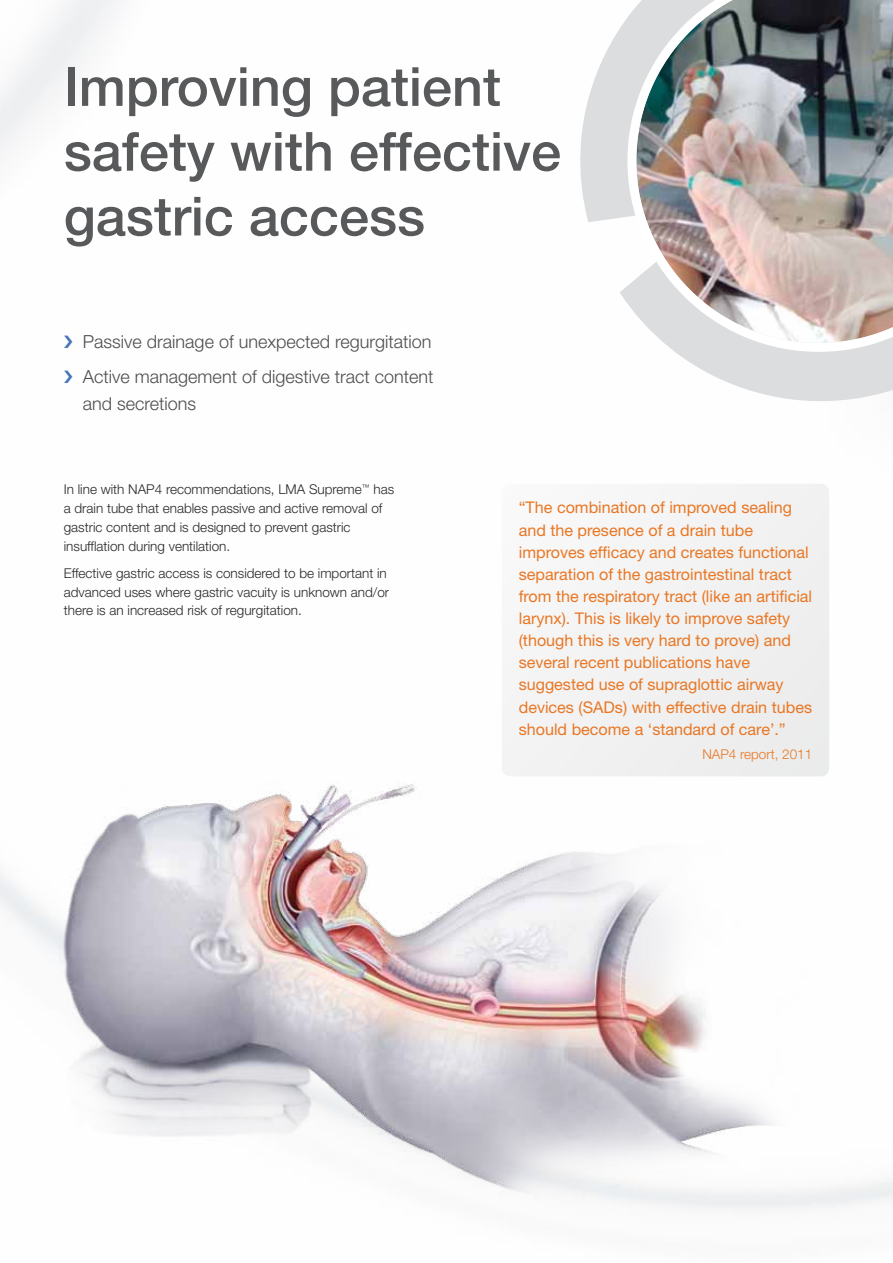
<style>
.page{position:relative;width:893px;height:1263px;background:#fff}
.page>*{position:absolute;margin:0;border:0;box-sizing:border-box;transform-origin:0 0}
.t1{font:500 54px/64.8px "Helvetica Neue";color:#58595b}
.t2{font:300 18px/35.5px "Helvetica Neue";color:#4d4d4f}
.t3{font:16.2px/22px "Helvetica Neue";color:#e97724}
.t4{font:300 13.5px/18.8px "Helvetica Neue";color:#292829}
.t5{font:300 13.5px "Helvetica Neue";color:#e97724}
</style>
<div class="page">
<svg style="left:580px;top:18px;width:313px;height:415px"></svg>
<img style="left:627px;top:0;width:266px;height:352px">
<div style="left:502px;top:484px;width:327px;height:292px;background:#f3f3f3;border-radius:9px"></div>
<img style="left:0;top:723px;width:880px;height:539px">
<h1 class="t1" style="left:64px;top:54px;width:499px">Improving patient safety with effective gastric access</h1>
<p class="t2" style="left:83px;top:323px;width:352px">Passive drainage of unexpected regurgitation<br>Active management of digestive tract content</p>
<p class="t2" style="left:83px;top:385px;width:115px">and secretions</p>
<p class="t4" style="left:64px;top:480px;width:332px">In line with NAP4 recommendations, LMA Supreme<sup>™</sup> has a drain tube that enables passive and active removal of gastric content and is designed to prevent gastric insufflation during ventilation.</p>
<p class="t4" style="left:64px;top:563px;width:327px">Effective gastric access is considered to be important in advanced uses where gastric vacuity is unknown and/or there is an increased risk of regurgitation.</p>
<p class="t3" style="left:519px;top:496px;width:295px">“The combination of improved sealing and the presence of a drain tube improves efficacy and creates functional separation of the gastrointestinal tract from the respiratory tract (like an artificial larynx). This is likely to improve safety (though this is very hard to prove) and several recent publications have suggested use of supraglottic airway devices (SADs) with effective drain tubes should become a ‘standard of care’.”</p>
<p class="t5" style="left:702px;top:746px;width:111px">NAP4 report, 2011</p>
</div>
